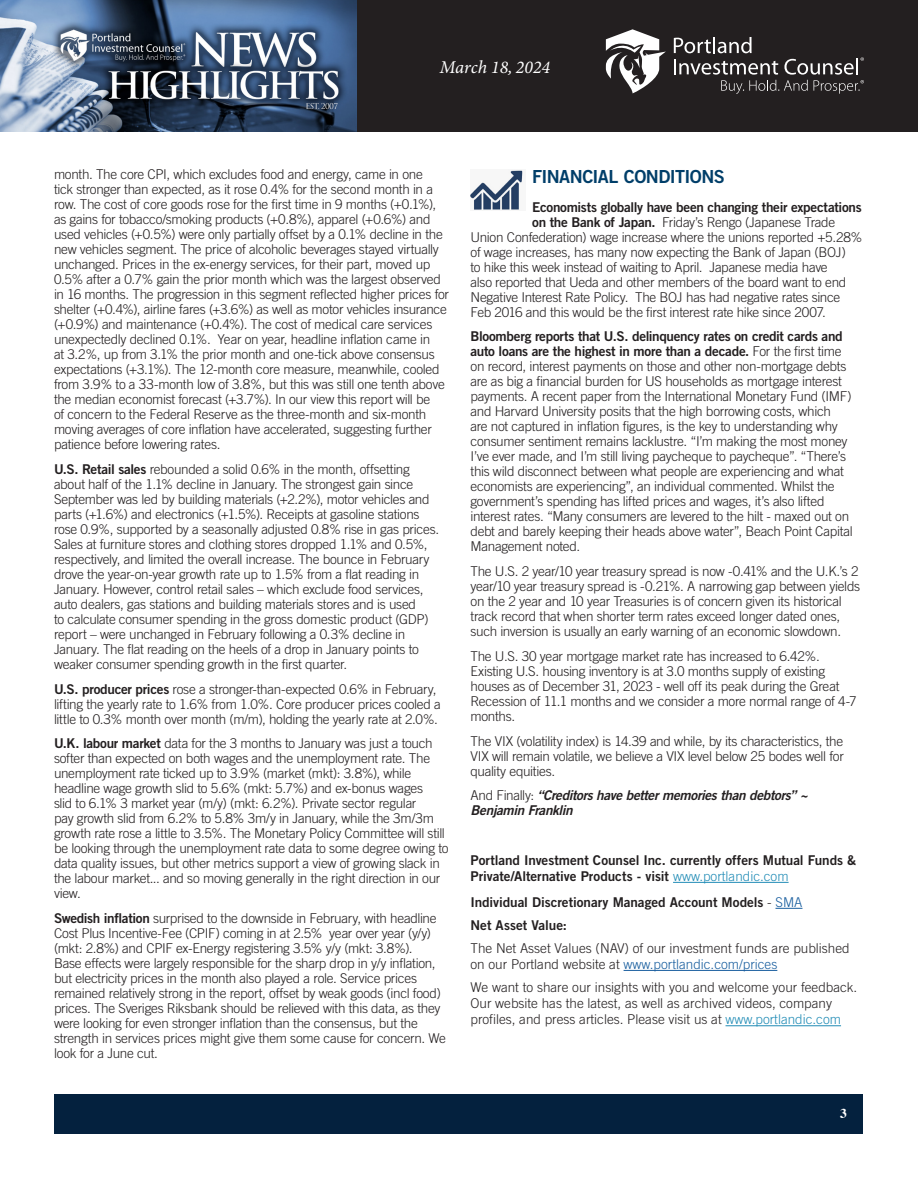
<style>
.page{position:relative;width:918px;height:1188px;background:#fff}
.page>*{position:absolute;margin:0;border:0;box-sizing:border-box;transform-origin:0 0}
.Article_-_Body{font:18px "Trade Gothic Bold Two";letter-spacing:-.03em;color:#003e69}
.t1{font:italic 18px "Minion Variable Concept";color:#fff}
.Article_-_Body-2{font:300 13.5px/15px "Trade Gothic";letter-spacing:-.02em;color:#231f20}
.Article_-_Body-3{font:300 13.5px/16.2px "Trade Gothic";color:#231f20}
.Article_-_Body-4{font:13.5px/16.2px "Trade Gothic Bold Two";letter-spacing:-.005em;color:#231f20}
.Article_-_Body-5{font:italic 13.5px/15px "Trade Gothic Bold Two";letter-spacing:-.025em;color:#231f20}
.Article_-_Body-6{font:13.5px "Trade Gothic Bold Two";letter-spacing:-.025em;color:#231f20}
.t2{font:700 13.5px "Times";color:#fff}
.s1{font-family:"Trade Gothic Bold Two";font-weight:400}
.s2{font-family:"Trade Gothic";font-weight:300;font-style:normal}
.s3{font-family:"Trade Gothic";font-weight:300;color:#218cb6}
.s4{font-family:"Trade Gothic";font-weight:300}
.s5{font-family:"Trade Gothic";font-weight:300;color:#175d9e}
.s6{color:#175d9e}
.s7{color:#218cb6}
</style>
<div class="page">
<div style="left:356px;top:0;width:562px;height:132px;background:#231f20"></div>
<img style="left:0;top:0;width:356px;height:132px">
<svg style="left:674px;top:37px;width:190px;height:57px"></svg>
<svg style="left:606px;top:29px;width:60px;height:64px"></svg>
<div style="left:55px;top:1094px;width:808px;height:39px;background:#04213e"></div>
<hr style="left:673px;top:882px;width:116px;height:1px;background:#218cb6">
<svg style="left:775px;top:908px;width:27px;height:1px"></svg>
<hr style="left:624px;top:970px;width:153px;height:1px;background:#175d9e">
<hr style="left:726px;top:1025px;width:115px;height:1px;background:#218cb6">
<img style="left:471px;top:170px;width:52px;height:40px">
<h1 class="t1" style="left:440px;top:55px;width:112px">March 18, 2024</h1>
<p class="Article_-_Body-2" style="left:54px;top:167px;width:397px">month. The core CPI, which excludes food and energy, came in one<br>tick stronger than expected, as it rose 0.4% for the second month in a row. The cost of core goods rose for the first time in 9 months (+0.1%), as gains for tobacco/smoking products (+0.8%), apparel (+0.6%) and used vehicles (+0.5%) were only partially offset by a 0.1% decline in the new vehicles segment. The price of alcoholic beverages stayed virtually unchanged. Prices in the ex-energy services, for their part, moved up 0.5% after a 0.7% gain the prior month which was the largest observed in 16 months. The progression in this segment reflected higher prices for shelter (+0.4%), airline fares (+3.6%) as well as motor vehicles insurance (+0.9%) and maintenance (+0.4%). The cost of medical care services unexpectedly declined 0.1%. Year on year, headline inflation came in<br>at 3.2%, up from 3.1% the prior month and one-tick above consensus expectations (+3.1%). The 12-month core measure, meanwhile, cooled from 3.9% to a 33-month low of 3.8%, but this was still one tenth above the median economist forecast (+3.7%). In our view this report will be<br>of concern to the Federal Reserve as the three-month and six-month moving averages of core inflation have accelerated, suggesting further patience before lowering rates.</p>
<p class="Article_-_Body-2" style="left:54px;top:461px;width:387px"><span class="s1">U.S. Retail sales</span> rebounded a solid 0.6% in the month, offsetting about half of the 1.1% decline in January. The strongest gain since September was led by building materials (+2.2%), motor vehicles and parts (+1.6%) and electronics (+1.5%). Receipts at gasoline stations rose 0.9%, supported by a seasonally adjusted 0.8% rise in gas prices.<br>Sales at furniture stores and clothing stores dropped 1.1% and 0.5%, respectively, and limited the overall increase. The bounce in February drove the year-on-year growth rate up to 1.5% from a flat reading in January. However, control retail sales – which exclude food services, auto dealers, gas stations and building materials stores and is used<br>to calculate consumer spending in the gross domestic product (GDP) report – were unchanged in February following a 0.3% decline in January. The flat reading on the heels of a drop in January points to weaker consumer spending growth in the first quarter.</p>
<p class="Article_-_Body-2" style="left:54px;top:681px;width:389px"><span class="s1">U.S. producer prices</span> rose a stronger-than-expected 0.6% in February, lifting the yearly rate to 1.6% from 1.0%. Core producer prices cooled a little to 0.3% month over month (m/m), holding the yearly rate at 2.0%.</p>
<p class="Article_-_Body-2" style="left:54px;top:736px;width:396px"><span class="s1">U.K. labour market</span> data for the 3 months to January was just a touch softer than expected on both wages and the unemployment rate. The unemployment rate ticked up to 3.9% (market (mkt): 3.8%), while headline wage growth slid to 5.6% (mkt: 5.7%) and ex-bonus wages<br>slid to 6.1% 3 market year (m/y) (mkt: 6.2%). Private sector regular<br>pay growth slid from 6.2% to 5.8% 3m/y in January, while the 3m/3m growth rate rose a little to 3.5%. The Monetary Policy Committee will still be looking through the unemployment rate data to some degree owing to data quality issues, but other metrics support a view of growing slack in the labour market... and so moving generally in the right direction in our view.</p>
<p class="Article_-_Body-2" style="left:54px;top:911px;width:393px"><span class="s1">Swedish inflation</span> surprised to the downside in February, with headline Cost Plus Incentive-Fee (CPIF) coming in at 2.5% year over year (y/y) (mkt: 2.8%) and CPIF ex-Energy registering 3.5% y/y (mkt: 3.8%).<br>Base effects were largely responsible for the sharp drop in y/y inflation, but electricity prices in the month also played a role. Service prices remained relatively strong in the report, offset by weak goods (incl food) prices. The Sveriges Riksbank should be relieved with this data, as they were looking for even stronger inflation than the consensus, but the strength in services prices might give them some cause for concern. We look for a June cut.</p>
<p class="Article_-_Body" style="left:532px;top:165px;width:194px">FINANCIAL CONDITIONS</p>
<p class="Article_-_Body-6" style="left:532px;top:198px;width:331px">Economists globally have been changing their expectations</p>
<p class="Article_-_Body-2" style="left:532px;top:214px;width:305px"><span class="s1">on the Bank of Japan.</span> Friday’s Rengo (Japanese Trade</p>
<p class="Article_-_Body-2" style="left:471px;top:229px;width:394px">Union Confederation) wage increase where the unions reported +5.28%</p>
<p class="Article_-_Body-2" style="left:471px;top:244px;width:377px">of wage increases, has many now expecting the Bank of Japan (BOJ)</p>
<p class="Article_-_Body-2" style="left:471px;top:259px;width:359px">to hike this week instead of waiting to April. Japanese media have</p>
<p class="Article_-_Body-2" style="left:471px;top:274px;width:377px">also reported that Ueda and other members of the board want to end</p>
<p class="Article_-_Body-2" style="left:471px;top:289px;width:371px">Negative Interest Rate Policy. The BOJ has had negative rates since</p>
<p class="Article_-_Body-2" style="left:471px;top:304px;width:357px">Feb 2016 and this would be the first interest rate hike since 2007.</p>
<p class="Article_-_Body-2" style="left:471px;top:329px;width:384px"><span class="s1">Bloomberg reports that U.S. delinquency rates on credit cards and auto loans are the highest in more than a decade.</span> For the first time on record, interest payments on those and other non-mortgage debts are as big a financial burden for US households as mortgage interest payments. A recent paper from the International Monetary Fund (IMF) and Harvard University posits that the high borrowing costs, which<br>are not captured in inflation figures, is the key to understanding why consumer sentiment remains lacklustre. “I’m making the most money I’ve ever made, and I’m still living paycheque to paycheque”. “There’s this wild disconnect between what people are experiencing and what economists are experiencing”, an individual commented. Whilst the government’s spending has lifted prices and wages, it’s also lifted interest rates. “Many consumers are levered to the hilt - maxed out on debt and barely keeping their heads above water”, Beach Point Capital Management noted.</p>
<p class="Article_-_Body-2" style="left:471px;top:564px;width:391px">The U.S. 2 year/10 year treasury spread is now -0.41% and the U.K.’s 2 year/10 year treasury spread is -0.21%. A narrowing gap between yields on the 2 year and 10 year Treasuries is of concern given its historical track record that when shorter term rates exceed longer dated ones, such inversion is usually an early warning of an economic slowdown.</p>
<p class="Article_-_Body-2" style="left:471px;top:648px;width:388px">The U.S. 30 year mortgage market rate has increased to 6.42%.<br>Existing U.S. housing inventory is at 3.0 months supply of existing houses as of December 31, 2023 - well off its peak during the Great Recession of 11.1 months and we consider a more normal range of 4-7 months.</p>
<p class="Article_-_Body-2" style="left:471px;top:733px;width:375px;text-align:justify">The VIX (volatility index) is 14.39 and while, by its characteristics, the VIX will remain volatile, we believe a VIX level below 25 bodes well for quality equities.</p>
<p class="Article_-_Body-5" style="left:471px;top:788px;width:339px"><span class="s2">And Finally:</span> “Creditors have better memories than debtors” ~<br>Benjamin Franklin</p>
<p class="Article_-_Body-4" style="left:471px;top:852px;width:387px">Portland Investment Counsel Inc. currently offers Mutual Funds &amp;<br>Private/Alternative Products - visit <span class="s3">www.portlandic.com</span></p>
<p class="Article_-_Body-4" style="left:471px;top:894px;width:333px">Individual Discretionary Managed Account Models <span class="s4">-</span> <span class="s5">SMA</span></p>
<p class="Article_-_Body-4" style="left:471px;top:917px;width:98px">Net Asset Value:</p>
<p class="Article_-_Body-3" style="left:471px;top:940px;width:381px">The Net Asset Values (NAV) of our investment funds are published on our Portland website at <span class="s6">www.portlandic.com/prices</span></p>
<p class="Article_-_Body-3" style="left:471px;top:979px;width:388px">We want to share our insights with you and welcome your feedback.<br>Our website has the latest, as well as archived videos, company profiles, and press articles. Please visit us at <span class="s7">www.portlandic.com</span></p>
<p class="t2" style="left:840px;top:1100px;width:8px">3</p>
</div>
